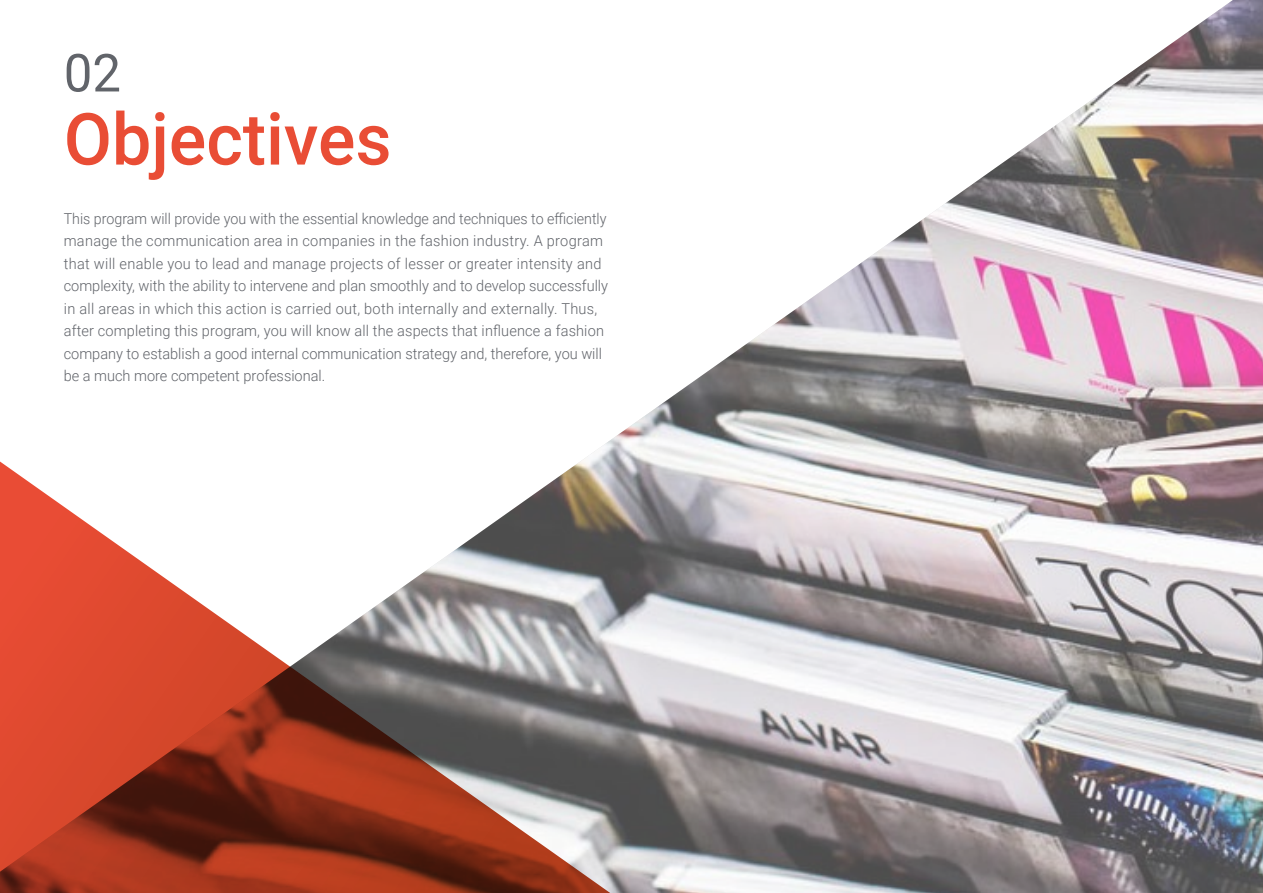
<style>
.page{position:relative;width:1263px;height:893px;background:#fff}
.page>*{position:absolute;margin:0;border:0;box-sizing:border-box;transform-origin:0 0}
.t1{font:500 72px "Roboto";color:#e94d35}
.t2{font:52.5px "Roboto";color:#61646a}
.t3{font:300 15px/22.5px "Roboto";letter-spacing:.01em;color:#61646a;scale:.95 1}
</style>
<div class="page">
<img style="left:603px;top:0;width:660px;height:893px">
<svg style="left:0;top:446px;width:640px;height:447px"></svg>
<h2 class="t2" style="left:64px;top:36px;width:59px">02</h2>
<h1 class="t1" style="left:64px;top:89px;width:329px">Objectives</h1>
<p class="t3" style="left:64px;top:207px;width:574px">This program will provide you with the essential knowledge and techniques to efficiently manage the communication area in companies in the fashion industry. A program that will enable you to lead and manage projects of lesser or greater intensity and complexity, with the ability to intervene and plan smoothly and to develop successfully in all areas in which this action is carried out, both internally and externally. Thus, after completing this program, you will know all the aspects that influence a fashion company to establish a good internal communication strategy and, therefore, you will be a much more competent professional.</p>
</div>
